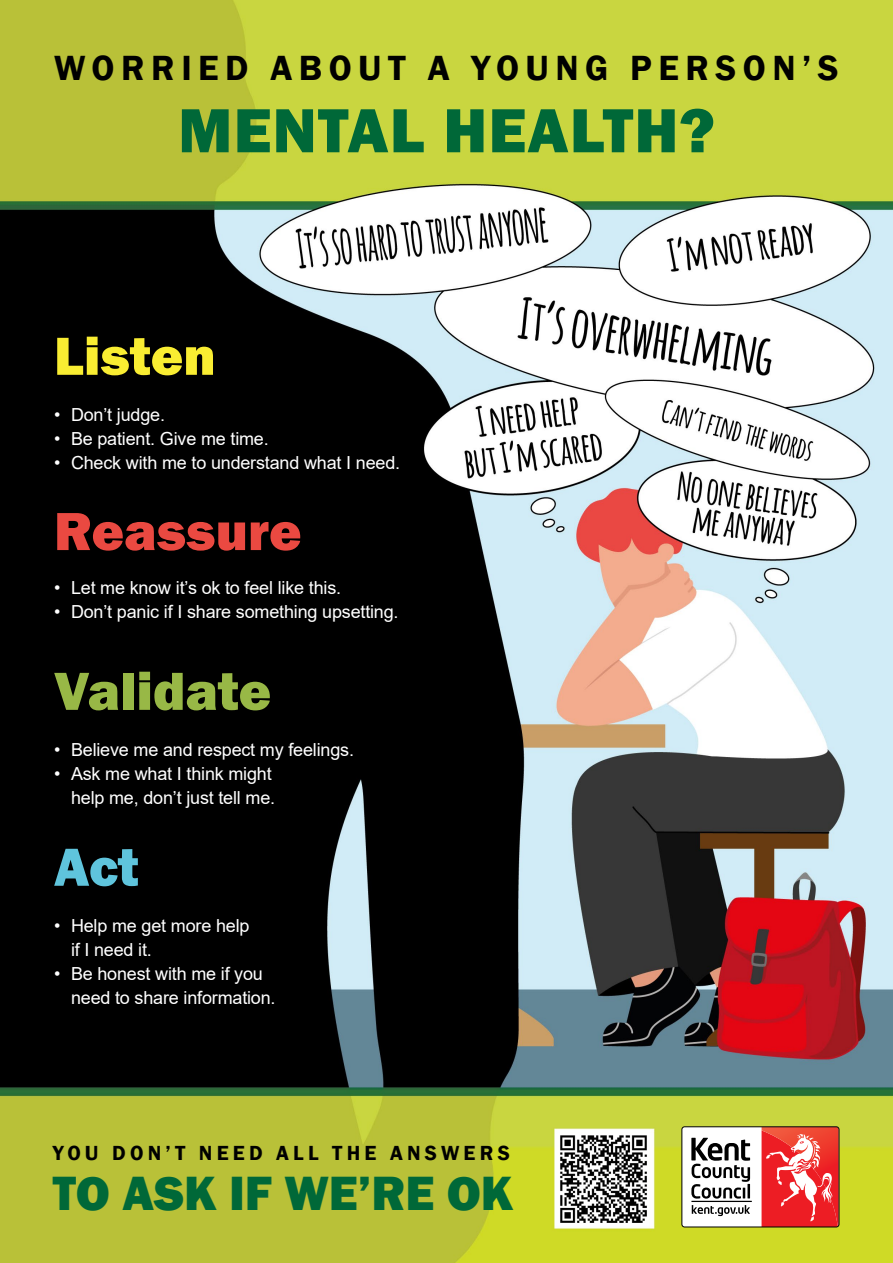
<style>
.page{position:relative;width:893px;height:1263px;background:#fff}
.page>*{position:absolute;margin:0;border:0;box-sizing:border-box;transform-origin:0 0}
.t1{font:800 64.5px "Franklin Gothic";letter-spacing:.02em;color:#006838}
.Reassure{font:800 55.5px "Franklin Gothic";color:#ea4941}
.Validate{font:800 55.5px "Franklin Gothic";color:#98b846}
.Listen{font:800 55.5px "Franklin Gothic";color:#f9ed32}
.Act{font:800 55.5px "Franklin Gothic";color:#5fc4dc}
.t2{font:800 49.5px "Franklin Gothic";color:#006838}
.t3{font:600 36px "Franklin Gothic";letter-spacing:.18em;color:#000}
.Footer_Text{font:600 21px "Franklin Gothic";letter-spacing:.2em;color:#000}
.Body_Copy{font:18px/24px "Arial";letter-spacing:-.01em;color:#fff}
</style>
<div class="page">
<img style="left:0;top:0;width:893px;height:1263px">
<img style="left:556px;top:1132px;width:95px;height:94px">
<div style="left:682px;top:1127px;width:157px;height:100px;background:#fff;border-radius:3px"></div>
<svg style="left:761px;top:1128px;width:78px;height:99px;background:#f05051"></svg>
<svg style="left:692px;top:1205px;width:58px;height:11px"></svg>
<svg style="left:691px;top:1138px;width:59px;height:60px"></svg>
<hr style="left:747px;top:1184px;width:3px;height:14px;background:#000">
<hr style="left:691px;top:1201px;width:61px;height:1px;background:#000">
<div style="left:682px;top:1126px;width:157px;height:101px;border:1px solid #000;border-radius:3px"></div>
<p class="t3" style="left:54px;top:46px;width:786px">WORRIED ABOUT A YOUNG PERSON’S</p>
<p class="t1" style="left:178px;top:89px;width:538px">MENTAL HEALTH?</p>
<h1 class="Listen" style="left:54px;top:320px;width:163px">Listen</h1>
<p class="Body_Copy" style="left:54px;top:403px;width:113px">• Don’t judge.</p>
<p class="Body_Copy" style="left:54px;top:427px;width:216px">• Be patient. Give me time.</p>
<p class="Body_Copy" style="left:54px;top:451px;width:348px">• Check with me to understand what I need.</p>
<h1 class="Reassure" style="left:54px;top:495px;width:249px">Reassure</h1>
<p class="Body_Copy" style="left:54px;top:576px;width:289px">• Let me know it’s ok to feel like this.</p>
<p class="Body_Copy" style="left:54px;top:600px;width:346px">• Don’t panic if I share something upsetting.</p>
<h1 class="Validate" style="left:54px;top:655px;width:219px">Validate</h1>
<p class="Body_Copy" style="left:54px;top:738px;width:302px">• Believe me and respect my feelings.</p>
<p class="Body_Copy" style="left:54px;top:762px;width:223px;text-align:right">• Ask me what I think might help me, don’t just tell me.</p>
<h1 class="Act" style="left:54px;top:831px;width:86px">Act</h1>
<p class="Body_Copy" style="left:71px;top:914px;width:180px;text-indent:-17px">• Help me get more help if I need it.</p>
<p class="Body_Copy" style="left:71px;top:962px;width:206px;text-indent:-17px">• Be honest with me if you need to share information.</p>
<p class="Footer_Text" style="left:53px;top:1140px;width:459px">YOU DON’T NEED ALL THE ANSWERS</p>
<p class="t2" style="left:53px;top:1161px;width:462px">TO ASK IF WE’RE OK</p>
</div>
